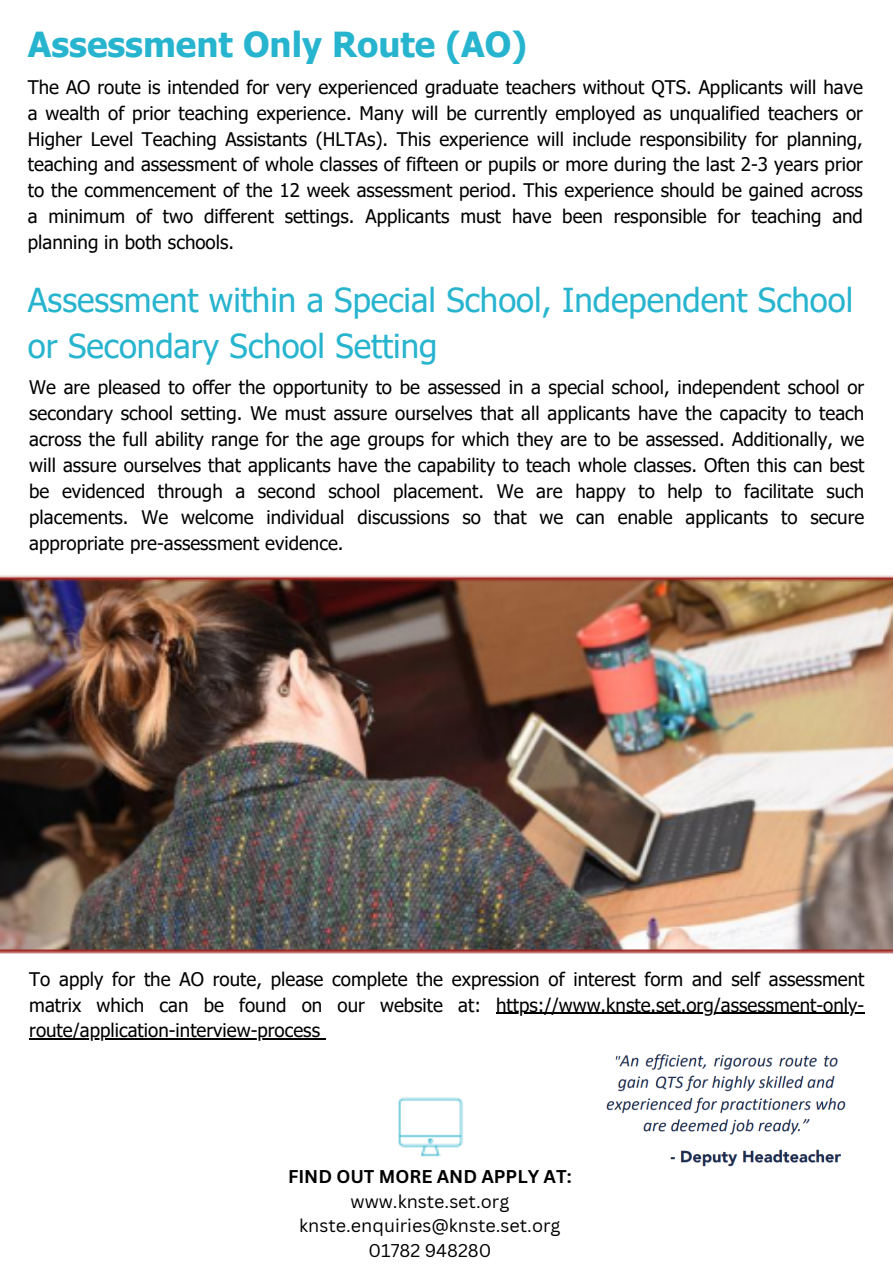
<style>
.page{position:relative;width:894px;height:1264px;background:#fff}
.page>*{position:absolute;margin:0;border:0;box-sizing:border-box;transform-origin:0 0}
.t1{font:700 34.5px "Tahoma";color:#27b4cf}
.t2{font:33px/46.2px "Tahoma";color:#27b4cf}
.t3{font:18.75px/25.8px "Tahoma";color:#000;text-align:justify}
.t4{font:18px "Canva Sans";color:#000}
.t5{font:700 18px "Canva Sans";color:#000}
</style>
<div class="page">
<img style="left:0;top:575px;width:892px;height:379px">
<img style="left:398px;top:1097px;width:65px;height:60px">
<img style="left:606px;top:1054px;width:240px;height:113px">
<hr style="left:496px;top:1012px;width:368px;height:1px;background:#000">
<hr style="left:29px;top:1038px;width:291px;height:1px;background:#000">
<p class="t1" style="left:28px;top:23px;width:500px">Assessment Only Route (AO)</p>
<p class="t3" style="left:28px;top:73px;width:836px">The AO route is intended for very experienced graduate teachers without QTS. Applicants will have a wealth of prior teaching experience. Many will be currently employed as unqualified teachers or Higher Level Teaching Assistants (HLTAs). This experience will include responsibility for planning, teaching and assessment of whole classes of fifteen or pupils or more during the last 2-3 years prior to the commencement of the 12 week assessment period. This experience should be gained across a minimum of two different settings. Applicants must have been responsible for teaching and planning in both schools.</p>
<p class="t2" style="left:28px;top:275px;width:826px">Assessment within a Special School, Independent School or Secondary School Setting</p>
<p class="t3" style="left:29px;top:374px;width:836px">We are pleased to offer the opportunity to be assessed in a special school, independent school or secondary school setting. We must assure ourselves that all applicants have the capacity to teach across the full ability range for the age groups for which they are to be assessed. Additionally, we will assure ourselves that applicants have the capability to teach whole classes. Often this can best be evidenced through a second school placement. We are happy to help to facilitate such placements. We welcome individual discussions so that we can enable applicants to secure appropriate pre-assessment evidence.</p>
<p class="t3" style="left:29px;top:965px;width:836px">To apply for the AO route, please complete the expression of interest form and self assessment matrix which can be found on our website at: https://www.knste.set.org/assessment-only&shy;route/application-interview-process</p>
<p class="t5" style="left:288px;top:1163px;width:285px">FIND OUT MORE AND APPLY AT:</p>
<p class="t4" style="left:350px;top:1188px;width:160px">www.knste.set.org</p>
<p class="t4" style="left:299px;top:1213px;width:263px">knste.enquiries@knste.set.org</p>
<p class="t4" style="left:368px;top:1237px;width:124px">01782 948280</p>
</div>
